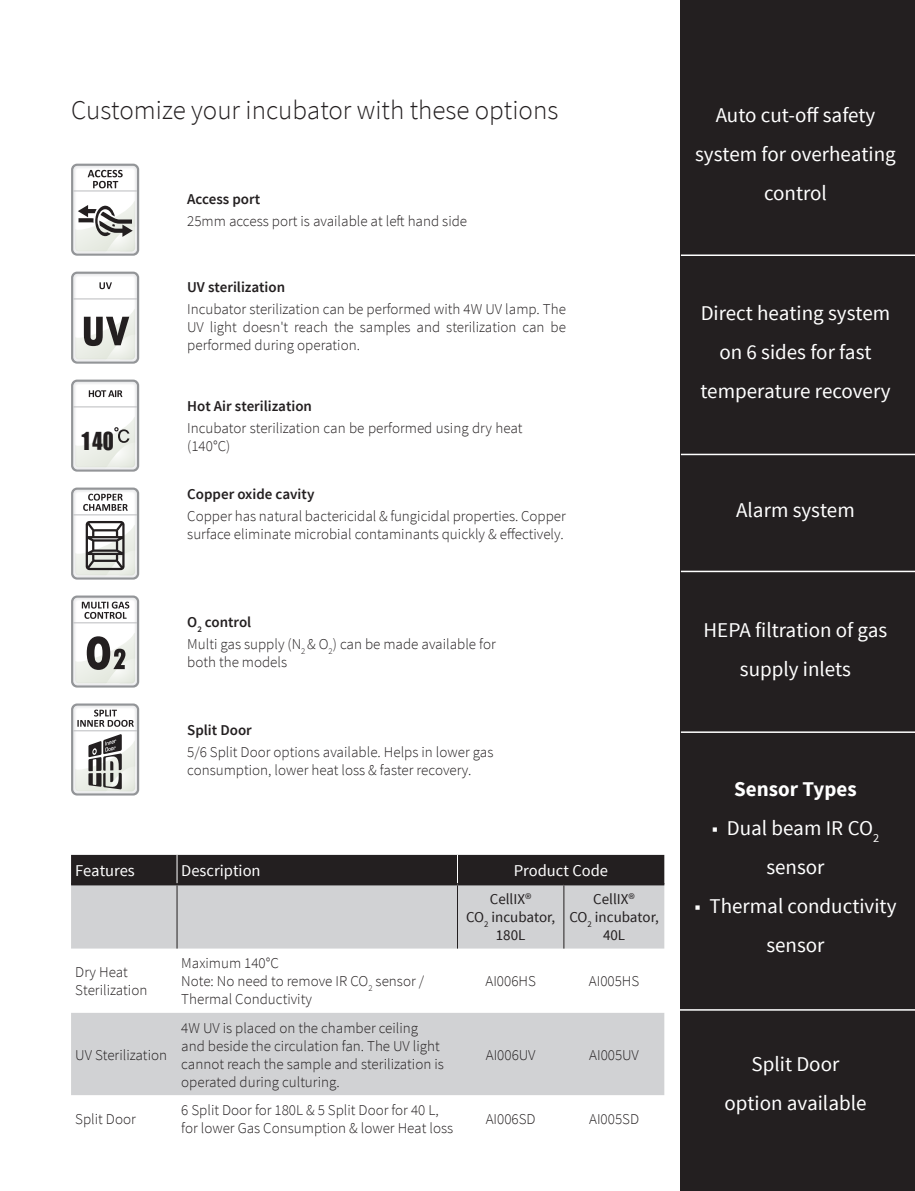
<style>
.page{position:relative;width:915px;height:1191px;background:#fff}
.page>*{position:absolute;margin:0;border:0;box-sizing:border-box;transform-origin:0 0}
.Heading{font:300 27px "Source Sans Pro";color:#231f20}
.t1{font:27px "JCH Ead A";color:#231f20}
.Sub-Heading{font:21px/39px "Source Sans Pro";color:#fff;text-align:center}
.Sub-Heading-2{font:700 21px "Source Sans Pro";color:#fff}
.Intro_Text_10_4_pt_white{font:16.5px "Source Sans Pro";color:#fff}
.Intro_Text_9_5_pt_black_bullets{font:300 15px/18px "Source Sans Pro";color:#231f20}
.Intro_Text_8_2_pt_black{font:300 15px/18px "Source Sans Pro";color:#231f20}
.Intro_Text_10_4_pt_red{font:600 15px "Source Sans Pro";color:#231f20}
.Intro_Text_8_2_pt_black-2{font:15px/18px "Source Sans Pro";color:#231f20;text-align:center}
</style>
<div class="page">
<div style="left:680px;top:0;width:234px;height:1191px;background:#231f20"></div>
<hr style="left:680px;top:254px;width:234px;height:2px;background:#fff">
<hr style="left:680px;top:454px;width:234px;height:1px;background:#fff">
<hr style="left:680px;top:570px;width:234px;height:2px;background:#fff">
<hr style="left:680px;top:731px;width:234px;height:2px;background:#fff">
<hr style="left:679px;top:1009px;width:235px;height:1px;background:#fff">
<svg style="left:71px;top:164px;width:68px;height:92px"></svg>
<div style="left:74px;top:167px;width:62px;height:85px;background:#f9f9f9;border-radius:3px"></div>
<div style="left:76px;top:169px;width:58px;height:81px;background:#fff;border-radius:2px"></div>
<hr style="left:73px;top:190px;width:64px;height:1px;background:#bcbdc0">
<svg style="left:88px;top:170px;width:35px;height:18px"></svg>
<svg style="left:75px;top:202px;width:61px;height:51px"></svg>
<svg style="left:71px;top:272px;width:68px;height:92px"></svg>
<div style="left:74px;top:275px;width:62px;height:85px;background:#f9f9f9;border-radius:3px"></div>
<div style="left:76px;top:277px;width:58px;height:81px;background:#fff;border-radius:2px"></div>
<hr style="left:73px;top:298px;width:64px;height:1px;background:#bcbdc0">
<svg style="left:99px;top:282px;width:13px;height:7px"></svg>
<svg style="left:75px;top:310px;width:61px;height:51px"></svg>
<svg style="left:71px;top:487px;width:68px;height:92px"></svg>
<div style="left:74px;top:491px;width:62px;height:85px;background:#f9f9f9;border-radius:3px"></div>
<div style="left:76px;top:493px;width:58px;height:81px;background:#fff;border-radius:2px"></div>
<hr style="left:73px;top:514px;width:64px;height:1px;background:#bcbdc0">
<svg style="left:83px;top:493px;width:45px;height:18px"></svg>
<svg style="left:75px;top:521px;width:61px;height:56px"></svg>
<svg style="left:71px;top:595px;width:68px;height:92px"></svg>
<svg style="left:73px;top:597px;width:64px;height:88px"></svg>
<div style="left:74px;top:599px;width:62px;height:85px;background:#f9f9f9;border-radius:3px"></div>
<div style="left:76px;top:601px;width:58px;height:81px;background:#fff;border-radius:2px"></div>
<hr style="left:73px;top:622px;width:64px;height:1px;background:#bcbdc0">
<svg style="left:82px;top:601px;width:47px;height:18px"></svg>
<svg style="left:75px;top:634px;width:61px;height:50px"></svg>
<svg style="left:71px;top:379px;width:68px;height:92px"></svg>
<div style="left:74px;top:383px;width:62px;height:85px;background:#f9f9f9;border-radius:3px"></div>
<div style="left:76px;top:385px;width:58px;height:81px;background:#fff;border-radius:2px"></div>
<hr style="left:73px;top:406px;width:64px;height:1px;background:#bcbdc0">
<svg style="left:89px;top:390px;width:33px;height:7px"></svg>
<svg style="left:75px;top:418px;width:61px;height:51px"></svg>
<svg style="left:71px;top:703px;width:68px;height:92px"></svg>
<svg style="left:73px;top:705px;width:64px;height:88px"></svg>
<div style="left:76px;top:708px;width:58px;height:82px;background:linear-gradient(to right,#fff,#fff);border-radius:2px"></div>
<hr style="left:73px;top:730px;width:64px;height:1px;background:#bcbdc0">
<svg style="left:77px;top:709px;width:57px;height:18px"></svg>
<svg style="left:75px;top:734px;width:61px;height:58px"></svg>
<div style="left:71px;top:1013px;width:593px;height:82px;background:#d1d2d4"></div>
<svg style="left:71px;top:855px;width:593px;height:93px;background:#979798"></svg>
<hr style="left:177px;top:885px;width:1px;height:63px;background:#231f20">
<hr style="left:457px;top:885px;width:1px;height:63px;background:#231f20">
<hr style="left:563px;top:885px;width:1px;height:63px;background:#231f20">
<p class="Heading" style="left:71px;top:93px;width:488px">Customize your incubator with these options</p>
<p class="Intro_Text_10_4_pt_red" style="left:187px;top:190px;width:74px">Access port</p>
<p class="Intro_Text_9_5_pt_black_bullets" style="left:187px;top:212px;width:281px">25mm access port is available at left hand side</p>
<p class="t1" style="left:81px;top:428px;width:34px">140</p>
<p class="Intro_Text_10_4_pt_red" style="left:187px;top:278px;width:99px">UV sterilization</p>
<p class="Intro_Text_9_5_pt_black_bullets" style="left:187px;top:300px;width:380px;text-align:justify">Incubator sterilization can be performed with 4W UV lamp. The UV light doesn't reach the samples and sterilization can be performed during operation.</p>
<p class="Intro_Text_10_4_pt_red" style="left:187px;top:397px;width:126px">Hot Air sterilization</p>
<p class="Intro_Text_9_5_pt_black_bullets" style="left:187px;top:419px;width:337px">Incubator sterilization can be performed using dry heat (140°C)</p>
<p class="Intro_Text_10_4_pt_red" style="left:187px;top:484px;width:129px">Copper oxide cavity</p>
<p class="Intro_Text_9_5_pt_black_bullets" style="left:187px;top:507px;width:380px">Copper has natural bactericidal &amp; fungicidal properties. Copper surface eliminate microbial contaminants quickly &amp; effectively.</p>
<p class="Intro_Text_10_4_pt_red" style="left:187px;top:612px;width:66px">O<sub>2</sub> control</p>
<p class="Intro_Text_9_5_pt_black_bullets" style="left:187px;top:635px;width:310px">Multi gas supply (N<sub>2</sub> &amp; O<sub>2</sub>) can be made available for both the models</p>
<p class="Intro_Text_10_4_pt_red" style="left:187px;top:720px;width:66px">Split Door</p>
<p class="Intro_Text_9_5_pt_black_bullets" style="left:187px;top:743px;width:307px">5/6 Split Door options available. Helps in lower gas consumption, lower heat loss &amp; faster recovery.</p>
<p class="Intro_Text_10_4_pt_white" style="left:75px;top:860px;width:61px">Features</p>
<p class="Intro_Text_10_4_pt_white" style="left:181px;top:860px;width:81px">Description</p>
<p class="Intro_Text_10_4_pt_white" style="left:513px;top:860px;width:96px">Product Code</p>
<p class="Intro_Text_8_2_pt_black-2" style="left:466px;top:890px;width:91px">CellIX®<br>CO<sub>2</sub> incubator,<br>180L</p>
<p class="Intro_Text_8_2_pt_black-2" style="left:569px;top:890px;width:91px">CellIX®<br>CO<sub>2</sub> incubator,<br>40L</p>
<p class="Intro_Text_8_2_pt_black" style="left:75px;top:963px;width:74px">Dry Heat<br>Sterilization</p>
<p class="Intro_Text_8_2_pt_black" style="left:181px;top:954px;width:244px">Maximum 140°C<br>Note: No need to remove IR CO<sub>2</sub> sensor /<br>Thermal Conductivity</p>
<p class="Intro_Text_8_2_pt_black" style="left:485px;top:972px;width:52px">AI006HS</p>
<p class="Intro_Text_8_2_pt_black" style="left:588px;top:972px;width:52px">AI005HS</p>
<p class="Intro_Text_8_2_pt_black" style="left:75px;top:1045px;width:93px">UV Sterilization</p>
<p class="Intro_Text_8_2_pt_black" style="left:181px;top:1018px;width:264px">4W UV is placed on the chamber ceiling and beside the circulation fan. The UV light cannot reach the sample and sterilization is operated during culturing.</p>
<p class="Intro_Text_8_2_pt_black" style="left:485px;top:1045px;width:51px">AI006UV</p>
<p class="Intro_Text_8_2_pt_black" style="left:589px;top:1045px;width:51px">AI005UV</p>
<p class="Intro_Text_8_2_pt_black" style="left:75px;top:1110px;width:62px">Split Door</p>
<p class="Intro_Text_8_2_pt_black" style="left:181px;top:1101px;width:273px">6 Split Door for 180L &amp; 5 Split Door for 40 L, for lower Gas Consumption &amp; lower Heat loss</p>
<p class="Intro_Text_8_2_pt_black" style="left:485px;top:1110px;width:51px">AI006SD</p>
<p class="Intro_Text_8_2_pt_black" style="left:589px;top:1110px;width:51px">AI005SD</p>
<p class="Sub-Heading" style="left:695px;top:96px;width:202px">Auto cut-off safety system for overheating control</p>
<p class="Sub-Heading" style="left:700px;top:294px;width:191px">Direct heating system on 6 sides for fast temperature recovery</p>
<p class="Sub-Heading" style="left:735px;top:491px;width:120px">Alarm system</p>
<p class="Sub-Heading" style="left:703px;top:611px;width:185px">HEPA filtration of gas supply inlets</p>
<p class="Sub-Heading-2" style="left:733px;top:775px;width:124px">Sensor Types</p>
<p class="Sub-Heading" style="left:711px;top:808px;width:169px">■ Dual beam IR CO<sub>2 </sub>sensor</p>
<p class="Sub-Heading" style="left:694px;top:886px;width:203px">■ Thermal conductivity sensor</p>
<p class="Sub-Heading" style="left:724px;top:1045px;width:144px">Split Door option available</p>
</div>
